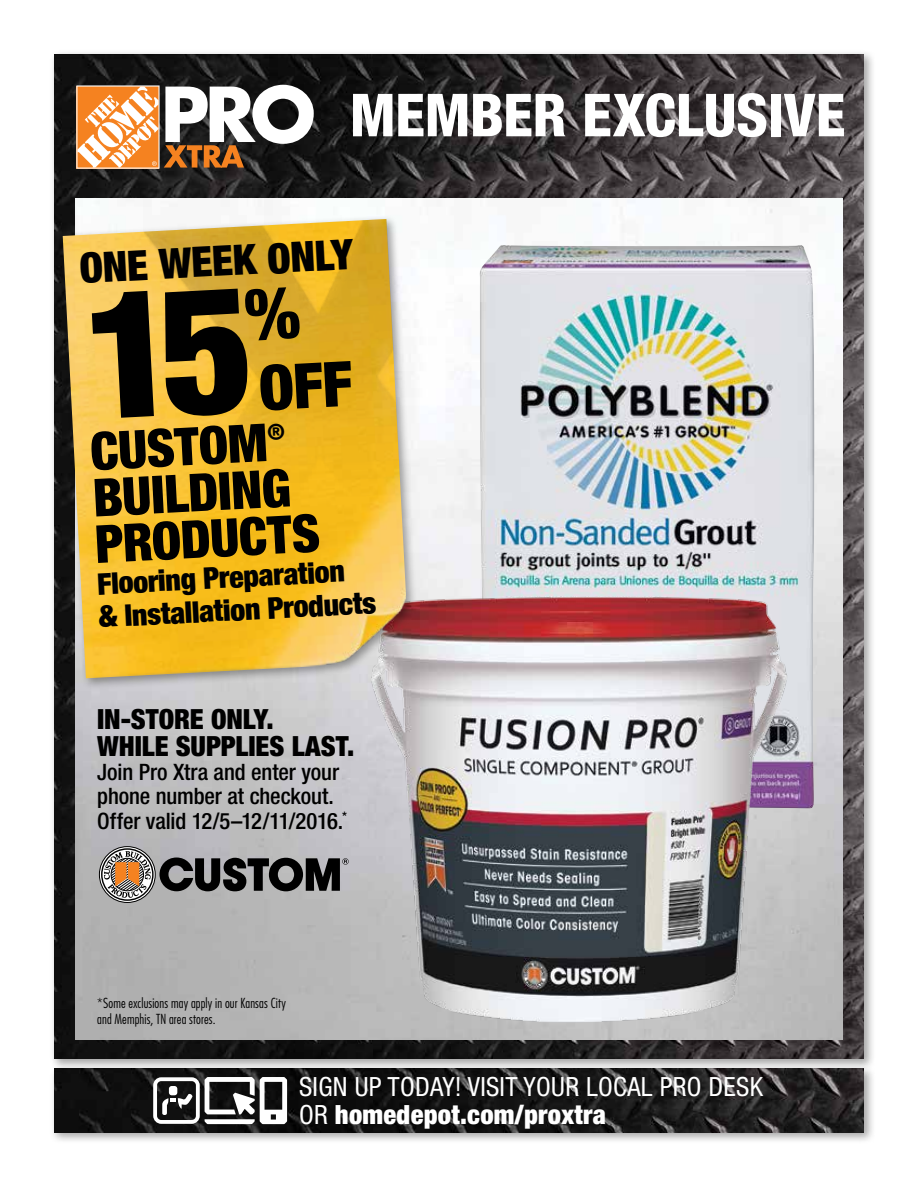
<style>
.page{position:relative;width:918px;height:1188px;background:#fff}
.page>*{position:absolute;margin:0;border:0;box-sizing:border-box;transform-origin:0 0}
.t1{font:800 condensed 59.4px "Helvetica Neue LT Std";letter-spacing:-.01em;color:#fff}
.t2{font:900 condensed 52.5px/46.5px "Helvetica Neue LT Std";color:#000}
.t3{font:900 condensed 42px "Helvetica Neue LT Std";color:#000}
.t4{font:900 condensed 30px/33px "Helvetica Neue LT Std";color:#000}
.t5{font:900 condensed 27.9px/27px "Helvetica Neue LT Std";letter-spacing:-.005em;color:#000}
.t6{font:condensed 26.55px/28.2px "Helvetica Neue LT Std";letter-spacing:.01em;color:#fff}
.t7{font:500 condensed 22.65px/24.3px "Helvetica Neue LT Std";letter-spacing:-.005em;color:#000}
.t8{font:300 condensed 13.5px/16.2px "Futura";letter-spacing:.01em;color:#000}
.s1{font-weight:900}
</style>
<div class="page">
<div style="left:50px;top:50px;width:826px;height:1021px;background:#000;opacity:.35"></div>
<img style="left:54px;top:54px;width:810px;height:1005px">
<img style="left:76px;top:199px;width:766px;height:841px">
<div style="left:50px;top:1064px;width:826px;height:81px;background:#000;opacity:.35"></div>
<img style="left:54px;top:1069px;width:810px;height:64px">
<svg style="left:76px;top:85px;width:238px;height:84px"></svg>
<svg style="left:99px;top:847px;width:56px;height:55px"></svg>
<div style="left:99px;top:846px;width:56px;height:57px;border:1px solid #000;border-radius:50%"></div>
<svg style="left:159px;top:858px;width:190px;height:33px;background:#4a4a4b"></svg>
<div style="left:101px;top:848px;width:53px;height:53px;border:1px solid #000;border-radius:50%"></div>
<svg style="left:104px;top:851px;width:47px;height:47px"></svg>
<img style="left:478px;top:245px;width:338px;height:564px">
<img style="left:368px;top:594px;width:421px;height:431px">
<div style="left:59px;top:215px;width:359px;height:475px;background:#000;opacity:.35"></div>
<img style="left:63px;top:219px;width:346px;height:459px">
<div style="left:142px;top:216px;width:267px;height:341px;background:#000;opacity:.35"></div>
<img style="left:94px;top:219px;width:310px;height:337px">
<svg style="left:153px;top:1077px;width:134px;height:47px"></svg>
<svg style="left:91px;top:287px;width:262px;height:153px;background:#eebc3b"></svg>
<h1 class="t1" style="left:350px;top:78px;width:497px">MEMBER EXCLUSIVE</h1>
<h3 class="t3" style="left:78px;top:243px;width:275px;rotate:-3deg">ONE WEEK ONLY</h3>
<h2 class="t2" style="left:89px;top:428px;width:179px;rotate:-3deg">CUSTOM</h2>
<h2 class="t2" style="left:92px;top:474px;width:226px;rotate:-3deg">BUILDING<br>PRODUCTS</h2>
<h3 class="t4" style="left:96px;top:567px;width:279px;rotate:-3deg">Flooring Preparation<br>&amp; Installation Products</h3>
<p class="t5" style="left:97px;top:705px;width:259px">IN-STORE ONLY.<br>WHILE SUPPLIES LAST.</p>
<p class="t7" style="left:97px;top:760px;width:251px">Join Pro Xtra and enter your phone number at checkout.<br>Offer valid 12/5–12/11/2016.<sup>*</sup></p>
<p class="t8" style="left:97px;top:995px;width:190px">*Some exclusions may apply in our Kansas City and Memphis, TN area stores.</p>
<p class="t6" style="left:299px;top:1072px;width:465px">SIGN UP TODAY! VISIT YOUR LOCAL PRO DESK<br>OR <span class="s1">homedepot.com/proxtra</span></p>
</div>
